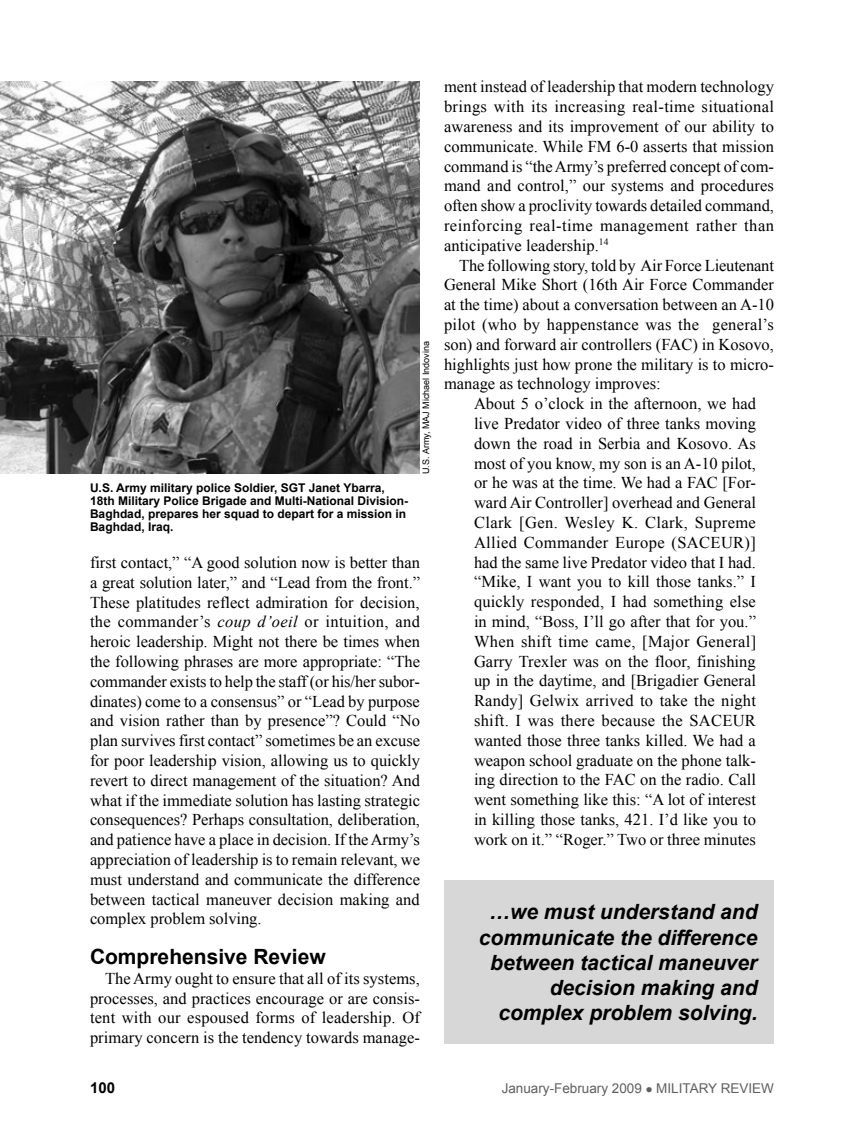
<style>
.page{position:relative;width:864px;height:1134px;background:#fff}
.page>*{position:absolute;margin:0;border:0;box-sizing:border-box;transform-origin:0 0}
.fob{font:italic 700 21px/25.2px "Arial";color:#000;text-align:right}
.subhead{font:700 21px "Arial";color:#000}
.fob-2{font:16.5px/19.8px "Times New Roman";color:#000;text-align:justify}
.fob_indented_quotes{font:16.5px/19.8px "Times New Roman";color:#000;text-align:justify}
.t1{font:700 15px "Arial";color:#000}
.t2{font:13.5px "Arial";color:#5e5f5f}
.cutline{font:700 12px/12.8px "Arial";color:#000}
.photocred{font:9px "Arial";color:#000}
.s1{font-style:italic}
</style>
<div class="page">
<img style="left:0;top:81px;width:420px;height:393px">
<div style="left:444px;top:880px;width:330px;height:164px;background:#d7d7d7"></div>
<p class="cutline" style="left:90px;top:482px;width:320px">U.S. Army military police Soldier, SGT Janet Ybarra, 18th Military Police Brigade and Multi-National Division-Baghdad, prepares her squad to depart for a mission in Baghdad, Iraq.</p>
<p class="photocred" style="left:420px;top:474px;width:134px;rotate:-90deg">U.S. Army, MAJ Michael I ndovina</p>
<p class="fob-2" style="left:90px;top:552px;width:332px">first contact,” “A good solution now is better than a great solution later,” and “Lead from the front.” These platitudes reflect admiration for decision, the commander’s <span class="s1">coup d’oeil</span> or intuition, and heroic leadership. Might not there be times when the following phrases are more appropriate: “The commander exists to help the staff (or his/her subor&shy;dinates) come to a consensus” or “Lead by purpose and vision rather than by presence”? Could “No plan survives first contact” sometimes be an excuse for poor leadership vision, allowing us to quickly revert to direct management of the situation? And what if the immediate solution has lasting strategic consequences? Perhaps consultation, deliberation, and patience have a place in decision. If the Army’s appreciation of leadership is to remain relevant, we must understand and communicate the difference between tactical maneuver decision making and complex problem solving.</p>
<p class="subhead" style="left:90px;top:943px;width:237px">Comprehensive Review</p>
<p class="fob-2" style="left:90px;top:968px;width:332px;text-indent:15px">The Army ought to ensure that all of its systems, processes, and practices encourage or are consis&shy;tent with our espoused forms of leadership. Of primary concern is the tendency towards manage-</p>
<p class="fob-2" style="left:444px;top:77px;width:332px">ment instead of leadership that modern technology brings with its increasing real-time situational awareness and its improvement of our ability to communicate. While FM 6-0 asserts that mission command is “the Army’s preferred concept of com&shy;mand and control,” our systems and procedures often show a proclivity towards detailed command, reinforcing real-time management rather than anticipative leadership.<sup>14</sup></p>
<p class="fob-2" style="left:444px;top:255px;width:332px;text-indent:15px">The following story, told by Air Force Lieutenant General Mike Short (16th Air Force Commander at the time) about a conversation between an A-10 pilot (who by happenstance was the general’s son) and forward air controllers (FAC) in Kosovo, highlights just how prone the military is to micro&shy;manage as technology improves:</p>
<p class="fob_indented_quotes" style="left:474px;top:394px;width:284px">About 5 o’clock in the afternoon, we had live Predator video of three tanks moving down the road in Serbia and Kosovo. As most of you know, my son is an A-10 pilot, or he was at the time. We had a FAC [For&shy;ward Air Controller] overhead and General Clark [Gen. Wesley K. Clark, Supreme Allied Commander Europe (SACEUR</p>
<p class="fob_indented_quotes" style="left:474px;top:532px;width:284px;text-align:left;text-indent:271px">)] had the same live Predator video that I had. “Mike, I want you to kill those tanks.” I quickly responded, I had something else in mind, “Boss, I’ll go after that for you.” When shift time came, [Major General] Garry Trexler was on the floor, finishing up in the daytime, and [Brigadier General Randy] Gelwix arrived to take the night shift. I was there because the SACEUR<br>wanted those three tanks killed. We had a weapon school graduate on the phone talk&shy;ing direction to the FAC on the radio. Call went something like this: “A lot of interest in killing those tanks, 421. I’d like you to work on it.” “Roger.” Two or three minutes</p>
<p class="fob" style="left:479px;top:900px;width:280px">…we must understand and communicate the difference between tactical maneuver decision making and complex problem solving.</p>
<p class="t1" style="left:90px;top:1078px;width:27px">100</p>
<p class="t2" style="left:502px;top:1080px;width:274px">January-February 2009 ● Military Review</p>
</div>
